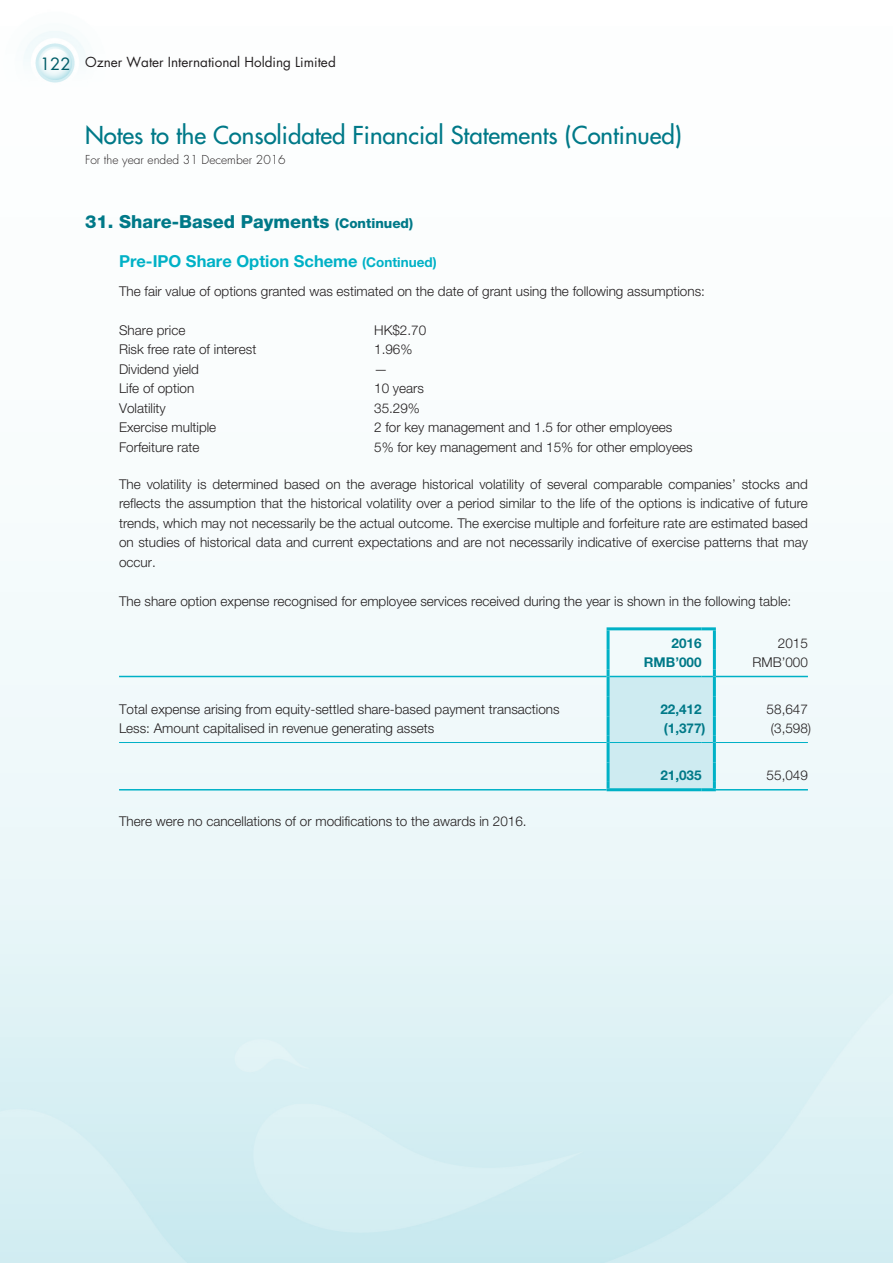
<style>
.page{position:relative;width:893px;height:1263px;background:#fff}
.page>*{position:absolute;margin:0;border:0;box-sizing:border-box;transform-origin:0 0}
.t1{font:500 24px "Futura Std";color:#007988}
.t2{font:800 18px "Helvetica Neue LT Std";color:#007988}
.t3{font:700 16.5px "Helvetica Neue LT Std";color:#00b1c6}
.t4{font:300 13.5px/19.5px "Helvetica Neue LT Std";color:#231f20;text-align:justify}
.t5{font:13.5px "Futura Std";color:#231f20}
.t6{font:700 13.5px "Helvetica Neue LT Std";color:#007988}
.t7{font:300 12px "Futura Std";color:#231f20}
.s1{font-size:16.5px;color:#005d68}
.s2{font-size:13.5px}
</style>
<div class="page">
<img style="left:0;top:31px;width:893px;height:1232px">
<hr style="left:119px;top:742px;width:488px;height:1px;background:#00b1c6">
<hr style="left:716px;top:742px;width:92px;height:1px;background:#00b1c6">
<hr style="left:119px;top:789px;width:488px;height:1px;background:#00b1c6">
<hr style="left:716px;top:789px;width:92px;height:1px;background:#00b1c6">
<hr style="left:119px;top:676px;width:488px;height:1px;background:#00b1c6">
<hr style="left:716px;top:676px;width:92px;height:1px;background:#00b1c6">
<hr style="left:607px;top:627px;width:95px;height:3px;background:#00b1c6">
<hr style="left:702px;top:627px;width:14px;height:3px;background:#00b1c6">
<hr style="left:607px;top:630px;width:3px;height:20px;background:#00b1c6">
<hr style="left:607px;top:650px;width:3px;height:19px;background:#00b1c6">
<hr style="left:713px;top:630px;width:3px;height:20px;background:#00b1c6">
<hr style="left:713px;top:650px;width:3px;height:19px;background:#00b1c6">
<svg style="left:607px;top:669px;width:109px;height:119px;background:#c1e7ee"></svg>
<hr style="left:607px;top:788px;width:95px;height:3px;background:#00b1c6">
<hr style="left:702px;top:788px;width:14px;height:3px;background:#00b1c6">
<p class="t5" style="left:40px;top:54px;width:297px"><span class="s1">122</span> Ozner Water International Holding Limited</p>
<h1 class="t1" style="left:85px;top:120px;width:598px">Notes to the Consolidated Financial Statements (Continued)</h1>
<p class="t7" style="left:85px;top:152px;width:202px">For the year ended 31 December 2016</p>
<h2 class="t2" style="left:85px;top:210px;width:330px">31. Share-Based Payments <span class="s2">(Continued)</span></h2>
<p class="t3" style="left:119px;top:250px;width:319px">Pre-IPO Share Option Scheme <span class="s2">(Continued)</span></p>
<p class="t4" style="left:119px;top:281px;width:587px">The fair value of options granted was estimated on the date of grant using the following assumptions:</p>
<p class="t4" style="left:119px;top:320px;width:68px">Share price</p>
<p class="t4" style="left:374px;top:320px;width:54px">HK$2.70</p>
<p class="t4" style="left:119px;top:339px;width:139px">Risk free rate of interest</p>
<p class="t4" style="left:374px;top:339px;width:40px">1.96%</p>
<p class="t4" style="left:119px;top:359px;width:82px">Dividend yield</p>
<p class="t4" style="left:374px;top:359px;width:15px">—</p>
<p class="t4" style="left:119px;top:378px;width:77px">Life of option</p>
<p class="t4" style="left:374px;top:378px;width:51px">10 years</p>
<p class="t4" style="left:119px;top:398px;width:48px">Volatility</p>
<p class="t4" style="left:374px;top:398px;width:47px">35.29%</p>
<p class="t4" style="left:119px;top:417px;width:99px">Exercise multiple</p>
<p class="t4" style="left:374px;top:417px;width:300px">2 for key management and 1.5 for other employees</p>
<p class="t4" style="left:119px;top:437px;width:82px">Forfeiture rate</p>
<p class="t4" style="left:374px;top:437px;width:320px">5% for key management and 15% for other employees</p>
<p class="t4" style="left:119px;top:474px;width:690px">The volatility is determined based on the average historical volatility of several comparable companies’ stocks and reflects the assumption that the historical volatility over a period similar to the life of the options is indicative of future trends, which may not necessarily be the actual outcome. The exercise multiple and forfeiture rate are estimated based on studies of historical data and current expectations and are not necessarily indicative of exercise patterns that may occur.</p>
<p class="t4" style="left:119px;top:591px;width:674px">The share option expense recognised for employee services received during the year is shown in the following table:</p>
<p class="t6" style="left:672px;top:634px;width:32px">2016</p>
<p class="t4" style="left:778px;top:633px;width:32px">2015</p>
<p class="t6" style="left:644px;top:654px;width:59px">RMB’000</p>
<p class="t4" style="left:752px;top:652px;width:57px">RMB’000</p>
<p class="t4" style="left:119px;top:699px;width:442px">Total expense arising from equity-settled share-based payment transactions</p>
<p class="t6" style="left:660px;top:701px;width:43px">22,412</p>
<p class="t4" style="left:767px;top:699px;width:43px">58,647</p>
<p class="t4" style="left:119px;top:719px;width:317px">Less: Amount capitalised in revenue generating assets</p>
<p class="t6" style="left:664px;top:720px;width:43px">(1,377)</p>
<p class="t4" style="left:771px;top:719px;width:42px">(3,598)</p>
<p class="t6" style="left:660px;top:766px;width:43px">21,035</p>
<p class="t4" style="left:767px;top:765px;width:43px">55,049</p>
<p class="t4" style="left:119px;top:811px;width:409px">There were no cancellations of or modifications to the awards in 2016.</p>
</div>
